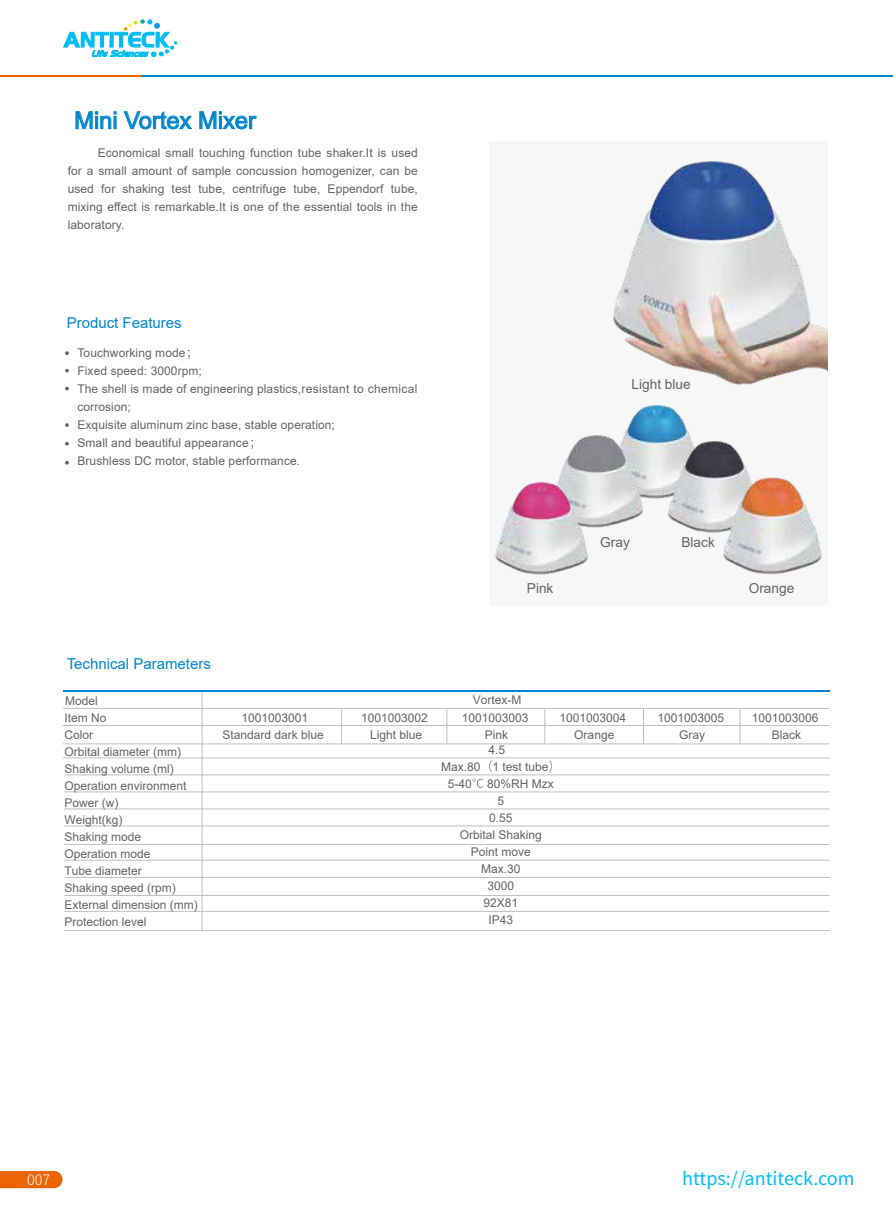
<style>
.page{position:relative;width:893px;height:1212px;background:#fff}
.page>*{position:absolute;margin:0;border:0;box-sizing:border-box;transform-origin:0 0}
.t1{font:23.7px "Arial";color:#0086cd}
.t2{font:18px "Source Han Sans CN";color:#00bcf2}
.t3{font:15px "Arial";color:#0086cd}
.t4{font:300 14.4px "Source Han Sans CN";color:#fff}
.t5{font:13.65px "Arial";color:#656464}
.t6{font:12px/17px "Arial";color:#656464}
</style>
<div class="page">
<div style="left:490px;top:141px;width:338px;height:465px;background:#f7f7f7"></div>
<svg style="left:76px;top:111px;width:40px;height:18px"></svg>
<svg style="left:124px;top:111px;width:68px;height:18px"></svg>
<svg style="left:199px;top:111px;width:58px;height:18px"></svg>
<img style="left:613px;top:161px;width:215px;height:245px">
<img style="left:624px;top:406px;width:68px;height:92px">
<img style="left:557px;top:435px;width:86px;height:92px">
<img style="left:668px;top:442px;width:82px;height:91px">
<img style="left:724px;top:477px;width:97px;height:98px">
<img style="left:495px;top:483px;width:92px;height:92px">
<svg style="left:65px;top:351px;width:4px;height:4px"></svg>
<svg style="left:65px;top:369px;width:4px;height:3px"></svg>
<svg style="left:65px;top:387px;width:4px;height:3px"></svg>
<svg style="left:65px;top:423px;width:4px;height:4px"></svg>
<svg style="left:65px;top:442px;width:4px;height:4px"></svg>
<svg style="left:65px;top:461px;width:4px;height:4px"></svg>
<svg style="left:341px;top:709px;width:1px;height:35px"></svg>
<svg style="left:447px;top:709px;width:1px;height:35px"></svg>
<svg style="left:545px;top:709px;width:1px;height:35px"></svg>
<svg style="left:740px;top:709px;width:1px;height:35px"></svg>
<svg style="left:643px;top:709px;width:1px;height:35px"></svg>
<hr style="left:64px;top:844px;width:766px;height:1px;background:#bfc0c0">
<hr style="left:64px;top:860px;width:766px;height:1px;background:#bfc0c0">
<hr style="left:65px;top:877px;width:765px;height:1px;background:#bfc0c0">
<hr style="left:64px;top:895px;width:766px;height:1px;background:#bfc0c0">
<hr style="left:64px;top:911px;width:766px;height:1px;background:#bfc0c0">
<hr style="left:64px;top:930px;width:766px;height:1px;background:#bfc0c0">
<hr style="left:202px;top:690px;width:1px;height:240px;background:#bfc0c0">
<hr style="left:63px;top:725px;width:766px;height:1px;background:#bfc0c0">
<hr style="left:63px;top:708px;width:766px;height:1px;background:#bfc0c0">
<hr style="left:63px;top:744px;width:766px;height:1px;background:#bfc0c0">
<hr style="left:63px;top:758px;width:766px;height:1px;background:#bfc0c0">
<hr style="left:64px;top:775px;width:766px;height:1px;background:#bfc0c0">
<hr style="left:64px;top:792px;width:766px;height:1px;background:#bfc0c0">
<hr style="left:64px;top:809px;width:766px;height:1px;background:#bfc0c0">
<hr style="left:64px;top:826px;width:766px;height:1px;background:#bfc0c0">
<svg style="left:489px;top:760px;width:3px;height:12px"></svg>
<svg style="left:549px;top:760px;width:3px;height:12px"></svg>
<svg style="left:472px;top:779px;width:11px;height:9px"></svg>
<hr style="left:63px;top:690px;width:766px;height:1px;background:#0086cd">
<svg style="left:0;top:1171px;width:63px;height:17px"></svg>
<svg style="left:64px;top:19px;width:113px;height:39px"></svg>
<hr style="left:0;top:75px;width:143px;height:1px;background:#ec6504">
<hr style="left:143px;top:75px;width:750px;height:1px;background:#0086cd">
<h1 class="t1" style="left:74px;top:104px;width:183px">Mini Vortex Mixer</h1>
<p class="t6" style="left:68px;top:144px;width:352px;line-height:18px;text-align:justify;text-indent:30px">Economical small touching function tube shaker.It is used for a small amount of sample concussion homogenizer, can be used for shaking test tube, centrifuge tube, Eppendorf tube, mixing effect is remarkable.It is one of the essential tools in the laboratory.</p>
<p class="t3" style="left:67px;top:312px;width:117px">Product Features</p>
<p class="t6" style="left:77px;top:344px;width:342px;line-height:18px">Touchworking mode<br>Fixed speed: 3000rpm;<br>The shell is made of engineering plastics,resistant to chemical corrosion;<br>Exquisite aluminum zinc base, stable operation;<br>Small and beautiful appearance<br>Brushless DC motor, stable performance.</p>
<p class="t3" style="left:67px;top:653px;width:146px">Technical Parameters</p>
<p class="t5" style="left:631px;top:375px;width:61px">Light blue</p>
<p class="t5" style="left:527px;top:578px;width:28px">Pink</p>
<p class="t5" style="left:600px;top:532px;width:31px">Gray</p>
<p class="t5" style="left:681px;top:532px;width:35px">Black</p>
<p class="t5" style="left:749px;top:578px;width:47px">Orange</p>
<p class="t6" style="left:65px;top:692px;width:135px">Model<br>Item No<br>Color<br>Orbital diameter (mm)<br>Shaking volume (ml)<br>Operation environment<br>Power (w)<br>Weight(kg)<br>Shaking mode<br>Operation mode<br>Tube diameter<br>Shaking speed (rpm)<br>External dimension (mm)<br>Protection level</p>
<p class="t6" style="left:473px;top:691px;width:50px">Vortex-M</p>
<p class="t6" style="left:241px;top:709px;width:68px">1001003001</p>
<p class="t6" style="left:462px;top:709px;width:68px">1001003003</p>
<p class="t6" style="left:361px;top:709px;width:68px">1001003002</p>
<p class="t6" style="left:559px;top:709px;width:68px">1001003004</p>
<p class="t6" style="left:657px;top:709px;width:68px">1001003005</p>
<p class="t6" style="left:752px;top:709px;width:68px">1001003006</p>
<p class="t6" style="left:223px;top:726px;width:103px">Standard dark blue</p>
<p class="t6" style="left:370px;top:726px;width:54px">Light blue</p>
<p class="t6" style="left:574px;top:726px;width:42px">Orange</p>
<p class="t6" style="left:679px;top:726px;width:28px">Gray</p>
<p class="t6" style="left:485px;top:726px;width:25px">Pink</p>
<p class="t6" style="left:772px;top:726px;width:31px">Black</p>
<p class="t6" style="left:488px;top:742px;width:18px">4.5</p>
<p class="t6" style="left:441px;top:758px;width:109px">Max.80 1 test tube</p>
<p class="t6" style="left:448px;top:775px;width:26px">5-40</p>
<p class="t6" style="left:487px;top:775px;width:68px">80%RH Mzx</p>
<p class="t6" style="left:497px;top:792px;width:8px">5</p>
<p class="t6" style="left:489px;top:809px;width:25px">0.55</p>
<p class="t6" style="left:460px;top:826px;width:84px">Orbital Shaking</p>
<p class="t6" style="left:471px;top:843px;width:62px">Point move</p>
<p class="t6" style="left:481px;top:860px;width:41px">Max.30</p>
<p class="t6" style="left:487px;top:877px;width:28px">3000</p>
<p class="t6" style="left:483px;top:894px;width:36px">92X81</p>
<p class="t6" style="left:488px;top:911px;width:26px">IP43</p>
<p class="t4" style="left:27px;top:1171px;width:25px">007</p>
<h2 class="t2" style="left:682px;top:1168px;width:174px">https://antiteck.com</h2>
</div>
